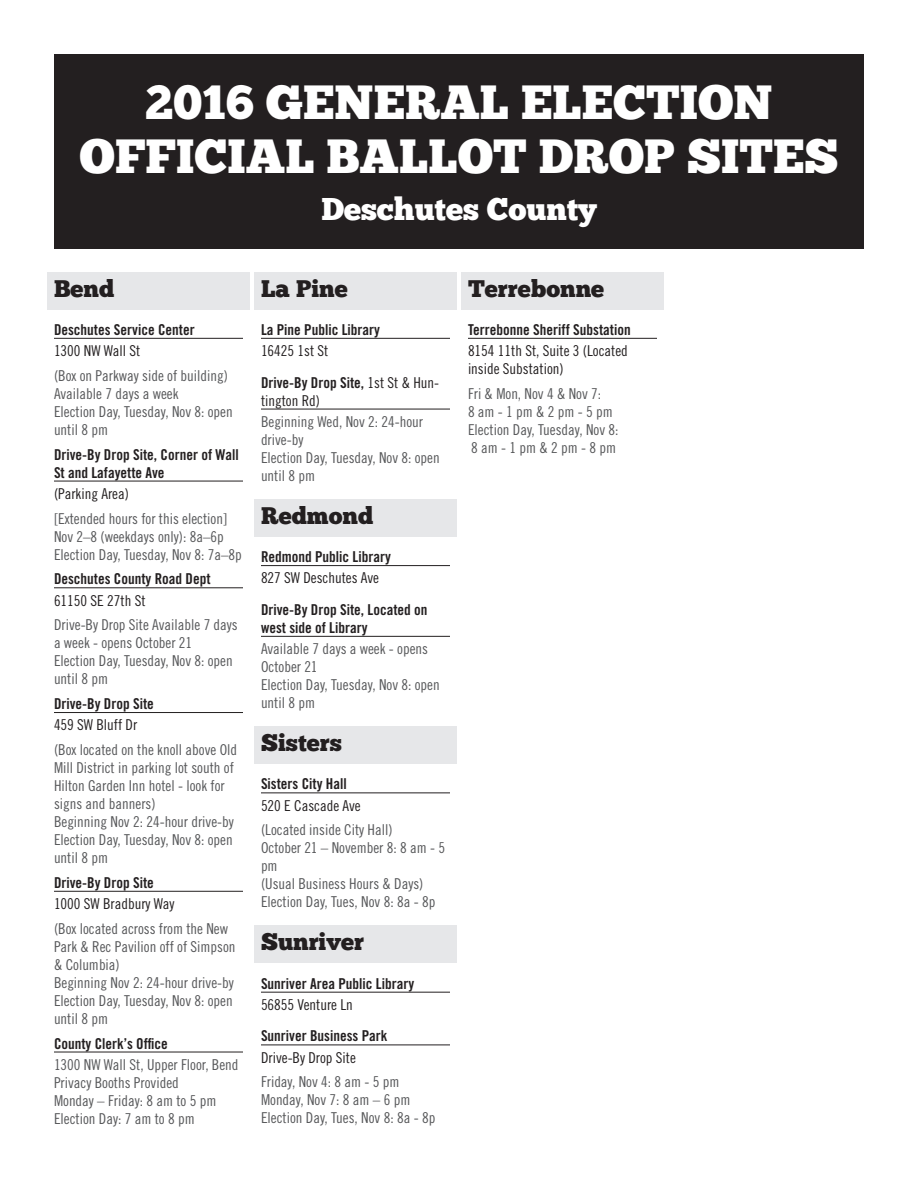
<style>
.page{position:relative;width:918px;height:1188px;background:#fff}
.page>*{position:absolute;margin:0;border:0;box-sizing:border-box;transform-origin:0 0}
.headline{font:48px/54.3px "Chunk Five";color:#fff;text-align:center}
.headline-2{font:31.5px "Chunk Five";color:#fff}
.headline-3{font:24px "Chunk Five";color:#231f20}
.library_hours{font:15px/18px "Trade Gothic Cond Eighteen";color:#57585a}
.Subhead{font:15px/18px "Trade Gothic Bold Cond Twenty";color:#231f20}
.Subhead-2{font:15px/18px "Trade Gothic Cond Eighteen";color:#231f20}
.s1{font-family:"Trade Gothic Bold Cond Twenty"}
</style>
<div class="page">
<div style="left:47px;top:272px;width:203px;height:37px;background:#e6e7e9"></div>
<hr style="left:54px;top:338px;width:189px;height:1px;background:#231f20">
<hr style="left:54px;top:481px;width:189px;height:1px;background:#231f20">
<hr style="left:54px;top:588px;width:189px;height:1px;background:#231f20">
<hr style="left:54px;top:712px;width:189px;height:1px;background:#231f20">
<hr style="left:54px;top:891px;width:189px;height:1px;background:#231f20">
<hr style="left:54px;top:1052px;width:189px;height:1px;background:#231f20">
<div style="left:254px;top:272px;width:203px;height:37px;background:#e6e7e9"></div>
<hr style="left:261px;top:338px;width:189px;height:1px;background:#231f20">
<hr style="left:261px;top:409px;width:189px;height:1px;background:#231f20">
<div style="left:254px;top:499px;width:203px;height:38px;background:#e6e7e9"></div>
<hr style="left:261px;top:565px;width:189px;height:1px;background:#231f20">
<hr style="left:261px;top:636px;width:189px;height:1px;background:#231f20">
<div style="left:254px;top:726px;width:203px;height:38px;background:#e6e7e9"></div>
<hr style="left:261px;top:793px;width:189px;height:1px;background:#231f20">
<div style="left:254px;top:926px;width:203px;height:37px;background:#e6e7e9"></div>
<hr style="left:261px;top:992px;width:189px;height:1px;background:#231f20">
<hr style="left:261px;top:1045px;width:189px;height:1px;background:#231f20">
<div style="left:461px;top:272px;width:203px;height:37px;background:#e6e7e9"></div>
<hr style="left:468px;top:338px;width:189px;height:1px;background:#231f20">
<div style="left:54px;top:54px;width:810px;height:194px;background:#231f20"></div>
<p class="headline" style="left:79px;top:75px;width:761px">2016 GENERAL ELECTION<br>OFFICIAL BALLOT DROP SITES</p>
<p class="headline-2" style="left:321px;top:190px;width:277px">Deschutes County</p>
<p class="headline-3" style="left:54px;top:274px;width:62px">Bend</p>
<p class="Subhead" style="left:54px;top:320px;width:142px">Deschutes Service Center</p>
<p class="Subhead-2" style="left:54px;top:342px;width:88px">1300 NW Wall St</p>
<p class="library_hours" style="left:54px;top:366px;width:176px">(Box on Parkway side of building)</p>
<p class="library_hours" style="left:54px;top:384px;width:126px">Available 7 days a week</p>
<p class="library_hours" style="left:54px;top:402px;width:180px">Election Day, Tuesday, Nov 8: open until 8 pm</p>
<p class="Subhead" style="left:54px;top:445px;width:186px">Drive-By Drop Site, Corner of Wall<br>St and Lafayette Ave</p>
<p class="Subhead-2" style="left:54px;top:484px;width:76px">(Parking Area)</p>
<p class="library_hours" style="left:54px;top:509px;width:175px">[Extended hours for this election]</p>
<p class="library_hours" style="left:54px;top:527px;width:171px">Nov 2–8 (weekdays only): 8a–6p</p>
<p class="library_hours" style="left:54px;top:545px;width:189px">Election Day, Tuesday, Nov 8: 7a–8p</p>
<p class="Subhead" style="left:54px;top:570px;width:158px">Deschutes County Road Dept</p>
<p class="Subhead-2" style="left:54px;top:591px;width:93px">61150 SE 27th St</p>
<p class="library_hours" style="left:54px;top:616px;width:185px">Drive-By Drop Site Available 7 days a week - opens October 21</p>
<p class="library_hours" style="left:54px;top:652px;width:180px">Election Day, Tuesday, Nov 8: open until 8 pm</p>
<p class="Subhead" style="left:54px;top:695px;width:101px">Drive-By Drop Site</p>
<p class="Subhead-2" style="left:54px;top:716px;width:85px">459 SW Bluff Dr</p>
<p class="library_hours" style="left:54px;top:741px;width:185px">(Box located on the knoll above Old<br>Mill District in parking lot south of<br>Hilton Garden Inn hotel - look for signs and banners)</p>
<p class="library_hours" style="left:54px;top:813px;width:181px">Beginning Nov 2: 24-hour drive-by</p>
<p class="library_hours" style="left:54px;top:831px;width:180px">Election Day, Tuesday, Nov 8: open until 8 pm</p>
<p class="Subhead" style="left:54px;top:873px;width:101px">Drive-By Drop Site</p>
<p class="Subhead-2" style="left:54px;top:895px;width:122px">1000 SW Bradbury Way</p>
<p class="library_hours" style="left:54px;top:919px;width:183px">(Box located across from the New<br>Park &amp; Rec Pavilion off of Simpson &amp; Columbia)</p>
<p class="library_hours" style="left:54px;top:973px;width:181px">Beginning Nov 2: 24-hour drive-by</p>
<p class="library_hours" style="left:54px;top:991px;width:180px">Election Day, Tuesday, Nov 8: open until 8 pm</p>
<p class="Subhead" style="left:54px;top:1034px;width:115px">County Clerk’s Office</p>
<p class="library_hours" style="left:54px;top:1055px;width:186px">1300 NW Wall St, Upper Floor, Bend<br>Privacy Booths Provided</p>
<p class="library_hours" style="left:54px;top:1091px;width:164px">Monday – Friday: 8 am to 5 pm<br>Election Day: 7 am to 8 pm</p>
<p class="headline-3" style="left:261px;top:274px;width:88px">La Pine</p>
<p class="Subhead" style="left:261px;top:320px;width:121px">La Pine Public Library</p>
<p class="Subhead-2" style="left:261px;top:342px;width:69px">16425 1st St</p>
<p class="Subhead-2" style="left:261px;top:373px;width:180px"><span class="s1">Drive-By Drop Site,</span> 1st St &amp; Hun&shy;tington Rd)</p>
<p class="library_hours" style="left:261px;top:412px;width:164px">Beginning Wed, Nov 2: 24-hour drive-by</p>
<p class="library_hours" style="left:261px;top:448px;width:180px">Election Day, Tuesday, Nov 8: open until 8 pm</p>
<p class="headline-3" style="left:261px;top:501px;width:114px">Redmond</p>
<p class="Subhead" style="left:261px;top:548px;width:131px">Redmond Public Library</p>
<p class="Subhead-2" style="left:261px;top:569px;width:120px">827 SW Deschutes Ave</p>
<p class="Subhead" style="left:261px;top:600px;width:168px">Drive-By Drop Site, Located on west side of Library</p>
<p class="library_hours" style="left:261px;top:640px;width:169px">Available 7 days a week - opens<br>October 21</p>
<p class="library_hours" style="left:261px;top:676px;width:180px">Election Day, Tuesday, Nov 8: open until 8 pm</p>
<p class="headline-3" style="left:261px;top:729px;width:82px">Sisters</p>
<p class="Subhead" style="left:261px;top:775px;width:87px">Sisters City Hall</p>
<p class="Subhead-2" style="left:261px;top:796px;width:101px">520 E Cascade Ave</p>
<p class="library_hours" style="left:261px;top:821px;width:133px">(Located inside City Hall)</p>
<p class="library_hours" style="left:261px;top:839px;width:186px">October 21 – November 8: 8 am - 5 pm</p>
<p class="library_hours" style="left:261px;top:875px;width:164px">(Usual Business Hours &amp; Days)</p>
<p class="library_hours" style="left:261px;top:893px;width:176px">Election Day, Tues, Nov 8: 8a - 8p</p>
<p class="headline-3" style="left:261px;top:928px;width:105px">Sunriver</p>
<p class="Subhead" style="left:261px;top:974px;width:155px">Sunriver Area Public Library</p>
<p class="Subhead-2" style="left:261px;top:995px;width:93px">56855 Venture Ln</p>
<p class="Subhead" style="left:261px;top:1027px;width:128px">Sunriver Business Park</p>
<p class="Subhead-2" style="left:261px;top:1048px;width:96px">Drive-By Drop Site</p>
<p class="library_hours" style="left:261px;top:1073px;width:140px">Friday, Nov 4: 8 am - 5 pm</p>
<p class="library_hours" style="left:261px;top:1091px;width:151px">Monday, Nov 7: 8 am – 6 pm</p>
<p class="library_hours" style="left:261px;top:1109px;width:176px">Election Day, Tues, Nov 8: 8a - 8p</p>
<p class="headline-3" style="left:468px;top:274px;width:138px">Terrebonne</p>
<p class="Subhead" style="left:468px;top:320px;width:164px">Terrebonne Sheriff Substation</p>
<p class="Subhead-2" style="left:468px;top:342px;width:161px">8154 11th St, Suite 3 (Located inside Substation)</p>
<p class="library_hours" style="left:468px;top:384px;width:135px">Fri &amp; Mon, Nov 4 &amp; Nov 7:</p>
<p class="library_hours" style="left:468px;top:402px;width:146px">8 am - 1 pm &amp; 2 pm - 5 pm</p>
<p class="library_hours" style="left:468px;top:420px;width:152px">Election Day, Tuesday, Nov 8:</p>
<p class="library_hours" style="left:471px;top:438px;width:146px">8 am - 1 pm &amp; 2 pm - 8 pm</p>
</div>
